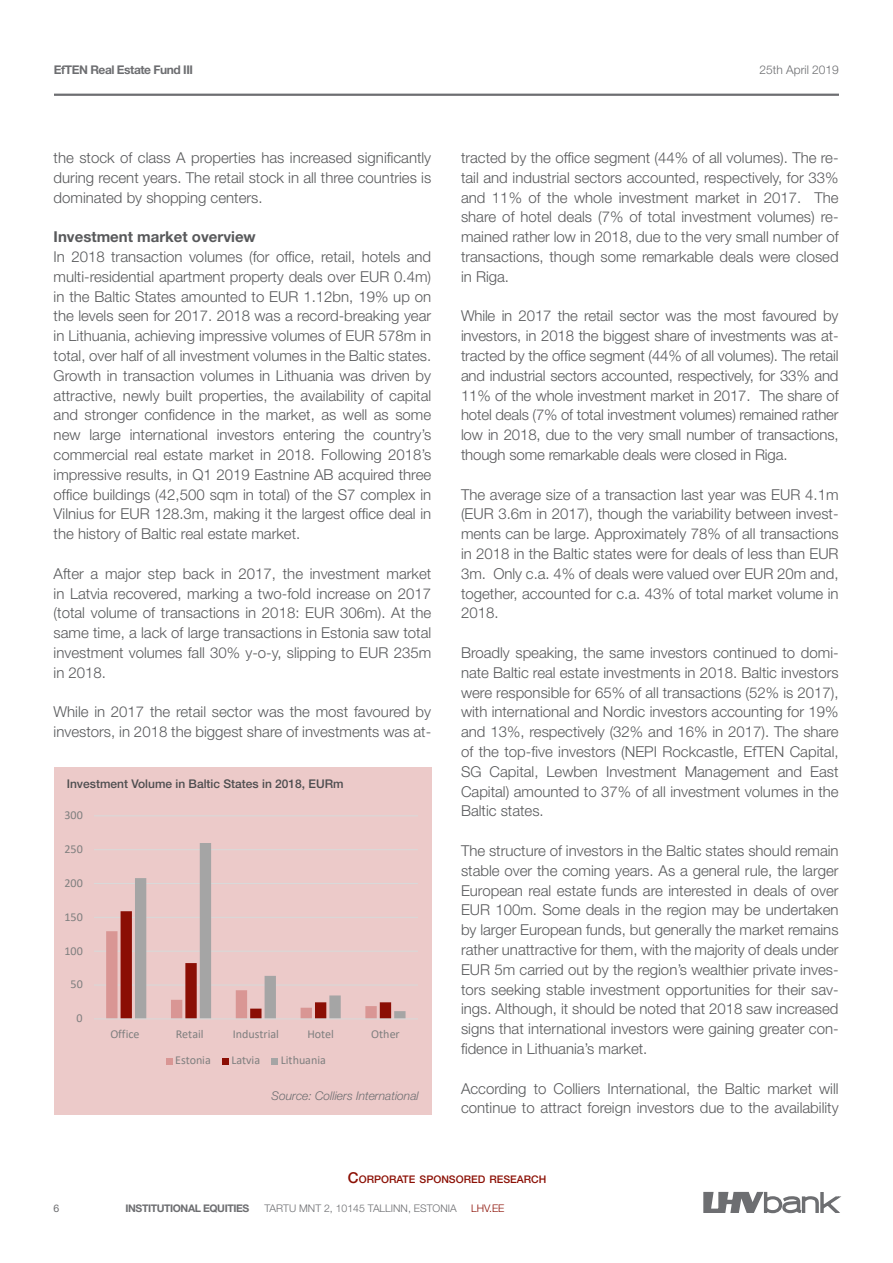
<style>
.page{position:relative;width:893px;height:1263px;background:#fff}
.page>*{position:absolute;margin:0;border:0;box-sizing:border-box;transform-origin:0 0}
.t1{font:300 15px/19.8px "Helvetica Neue LT Pro";color:#58595b;text-align:justify}
.t2{font:700 15px "Helvetica Neue LT Pro";color:#58595b}
.t3{font:12px "Calibri";letter-spacing:-.005em;color:#7f7f7f}
.t4{font:500 12px "Helvetica Neue LT Pro";color:#4d4d4f}
.t5{font:italic 300 12px "Helvetica Neue LT Pro";color:#6d6e71}
.t6{font:700 12px "Helvetica Neue LT Pro";letter-spacing:-.04em;color:#6d6e71}
.t7{font:300 12px "Helvetica Neue LT Pro";color:#6d6e71}
.t8{font:300 10.5px "Helvetica Neue LT Pro";color:#6d6e71}
.t9{font:500 10.5px "Helvetica Neue LT Pro";color:#8b0f04}
.t10{font:700 10.5px "Helvetica Neue LT Pro";letter-spacing:-.04em;color:#6d6e71}
.t11{font:300 10.5px "Helvetica Neue LT Pro";color:#8b0f04}
.t12{font:10.5px "Helvetica Neue LT Pro";color:#6d6e71}
.s1{font-size:15px}
</style>
<div class="page">
<svg style="left:703px;top:1191px;width:138px;height:23px"></svg>
<hr style="left:54px;top:94px;width:785px;height:2px;background:#6d6e71">
<div style="left:54px;top:767px;width:378px;height:347px;background:#eccac9"></div>
<hr style="left:94px;top:984px;width:324px;height:1px;background:#d9d9d9">
<hr style="left:94px;top:951px;width:324px;height:1px;background:#d9d9d9">
<hr style="left:94px;top:917px;width:324px;height:1px;background:#d9d9d9">
<hr style="left:94px;top:883px;width:324px;height:1px;background:#d9d9d9">
<hr style="left:94px;top:849px;width:324px;height:1px;background:#d9d9d9">
<hr style="left:94px;top:815px;width:324px;height:1px;background:#d9d9d9">
<svg style="left:106px;top:911px;width:29px;height:107px"></svg>
<svg style="left:135px;top:843px;width:271px;height:175px"></svg>
<hr style="left:94px;top:1018px;width:324px;height:1px;background:#d9d9d9">
<svg style="left:166px;top:1058px;width:6px;height:6px"></svg>
<div style="left:222px;top:1058px;width:7px;height:6px;background:#8b0e04"></div>
<div style="left:271px;top:1058px;width:7px;height:6px;background:#a5a5a5"></div>
<p class="t6" style="left:54px;top:62px;width:140px">EfTEN Real Estate Fund III</p>
<p class="t7" style="left:760px;top:62px;width:81px">25th April 2019</p>
<p class="t1" style="left:54px;top:147px;width:379px">the stock of class A properties has increased significantly during recent years. The retail stock in all three countries is dominated by shopping centers.</p>
<p class="t2" style="left:54px;top:227px;width:204px">Investment market overview</p>
<p class="t1" style="left:54px;top:246px;width:379px">In 2018 transaction volumes (for office, retail, hotels and multi-residential apartment property deals over EUR 0.4m) in the Baltic States amounted to EUR 1.12bn, 19% up on the levels seen for 2017. 2018 was a record-breaking year in Lithuania, achieving impressive volumes of EUR 578m in total, over half of all investment volumes in the Baltic states.<br>Growth in transaction volumes in Lithuania was driven by attractive, newly built properties, the availability of capital and stronger confidence in the market, as well as some new large international investors entering the country’s commercial real estate market in 2018. Following 2018’s impressive results, in Q1 2019 Eastnine AB acquired three office buildings (42,500 sqm in total) of the S7 complex in Vilnius for EUR 128.3m, making it the largest office deal in the history of Baltic real estate market.</p>
<p class="t1" style="left:54px;top:563px;width:379px">After a major step back in 2017, the investment market in Latvia recovered, marking a two-fold increase on 2017 (total volume of transactions in 2018: EUR 306m). At the same time, a lack of large transactions in Estonia saw total investment volumes fall 30% y-o-y, slipping to EUR 235m in 2018.</p>
<p class="t1" style="left:54px;top:702px;width:379px">While in 2017 the retail sector was the most favoured by investors, in 2018 the biggest share of investments was at-</p>
<p class="t4" style="left:67px;top:777px;width:278px">Investment Volume in Baltic States in 2018, EURm</p>
<p class="t3" style="left:64px;top:807px;width:20px">300</p>
<p class="t3" style="left:64px;top:841px;width:20px">250</p>
<p class="t3" style="left:64px;top:874px;width:20px">200</p>
<p class="t3" style="left:64px;top:908px;width:20px">150</p>
<p class="t3" style="left:64px;top:942px;width:20px">100</p>
<p class="t3" style="left:71px;top:976px;width:14px">50</p>
<p class="t3" style="left:77px;top:1010px;width:8px">0</p>
<p class="t3" style="left:110px;top:1025px;width:31px">Office</p>
<p class="t3" style="left:176px;top:1025px;width:29px">Retail</p>
<p class="t3" style="left:233px;top:1025px;width:48px">Industrial</p>
<p class="t3" style="left:307px;top:1025px;width:28px">Hotel</p>
<p class="t3" style="left:371px;top:1025px;width:30px">Other</p>
<p class="t3" style="left:175px;top:1052px;width:37px">Estonia</p>
<p class="t3" style="left:231px;top:1052px;width:30px">Latvia</p>
<p class="t3" style="left:281px;top:1052px;width:47px">Lithuania</p>
<p class="t5" style="left:272px;top:1089px;width:149px">Source: Colliers International</p>
<p class="t1" style="left:461px;top:147px;width:379px">tracted by the office segment (44% of all volumes). The re&shy;tail and industrial sectors accounted, respectively, for 33% and 11% of the whole investment market in 2017. The share of hotel deals (7% of total investment volumes) re&shy;mained rather low in 2018, due to the very small number of transactions, though some remarkable deals were closed in Riga.</p>
<p class="t1" style="left:461px;top:306px;width:379px">While in 2017 the retail sector was the most favoured by investors, in 2018 the biggest share of investments was at&shy;tracted by the office segment (44% of all volumes). The retail and industrial sectors accounted, respectively, for 33% and 11% of the whole investment market in 2017. The share of hotel deals (7% of total investment volumes) remained rather low in 2018, due to the very small number of transactions, though some remarkable deals were closed in Riga.</p>
<p class="t1" style="left:461px;top:484px;width:379px">The average size of a transaction last year was EUR 4.1m (EUR 3.6m in 2017), though the variability between invest&shy;ments can be large. Approximately 78% of all transactions in 2018 in the Baltic states were for deals of less than EUR 3m. Only c.a. 4% of deals were valued over EUR 20m and, together, accounted for c.a. 43% of total market volume in 2018.</p>
<p class="t1" style="left:461px;top:642px;width:379px">Broadly speaking, the same investors continued to domi&shy;nate Baltic real estate investments in 2018. Baltic investors were responsible for 65% of all transactions (52% is 2017), with international and Nordic investors accounting for 19% and 13%, respectively (32% and 16% in 2017). The share of the top-five investors (NEPI Rockcastle, EfTEN Capital, SG Capital, Lewben Investment Management and East Capital) amounted to 37% of all investment volumes in the Baltic states.</p>
<p class="t1" style="left:461px;top:840px;width:379px">The structure of investors in the Baltic states should remain stable over the coming years. As a general rule, the larger European real estate funds are interested in deals of over EUR 100m. Some deals in the region may be undertaken by larger European funds, but generally the market remains rather unattractive for them, with the majority of deals under EUR 5m carried out by the region’s wealthier private inves&shy;tors seeking stable investment opportunities for their sav&shy;ings. Although, it should be noted that 2018 saw increased signs that international investors were gaining greater con&shy;fidence in Lithuania’s market.</p>
<p class="t1" style="left:461px;top:1078px;width:379px">According to Colliers International, the Baltic market will continue to attract foreign investors due to the availability</p>
<p class="t9" style="left:348px;top:1173px;width:200px"><span class="s1">C</span>ORPORATE SPONSORED RESEARCH</p>
<p class="t12" style="left:54px;top:1202px;width:7px">6</p>
<p class="t10" style="left:126px;top:1202px;width:125px">INSTITUTIONAL EQUITIES</p>
<p class="t8" style="left:264px;top:1202px;width:194px">TARTU MNT 2, 10145 TALLINN, ESTONIA</p>
<p class="t11" style="left:471px;top:1202px;width:35px">LHV.EE</p>
</div>
